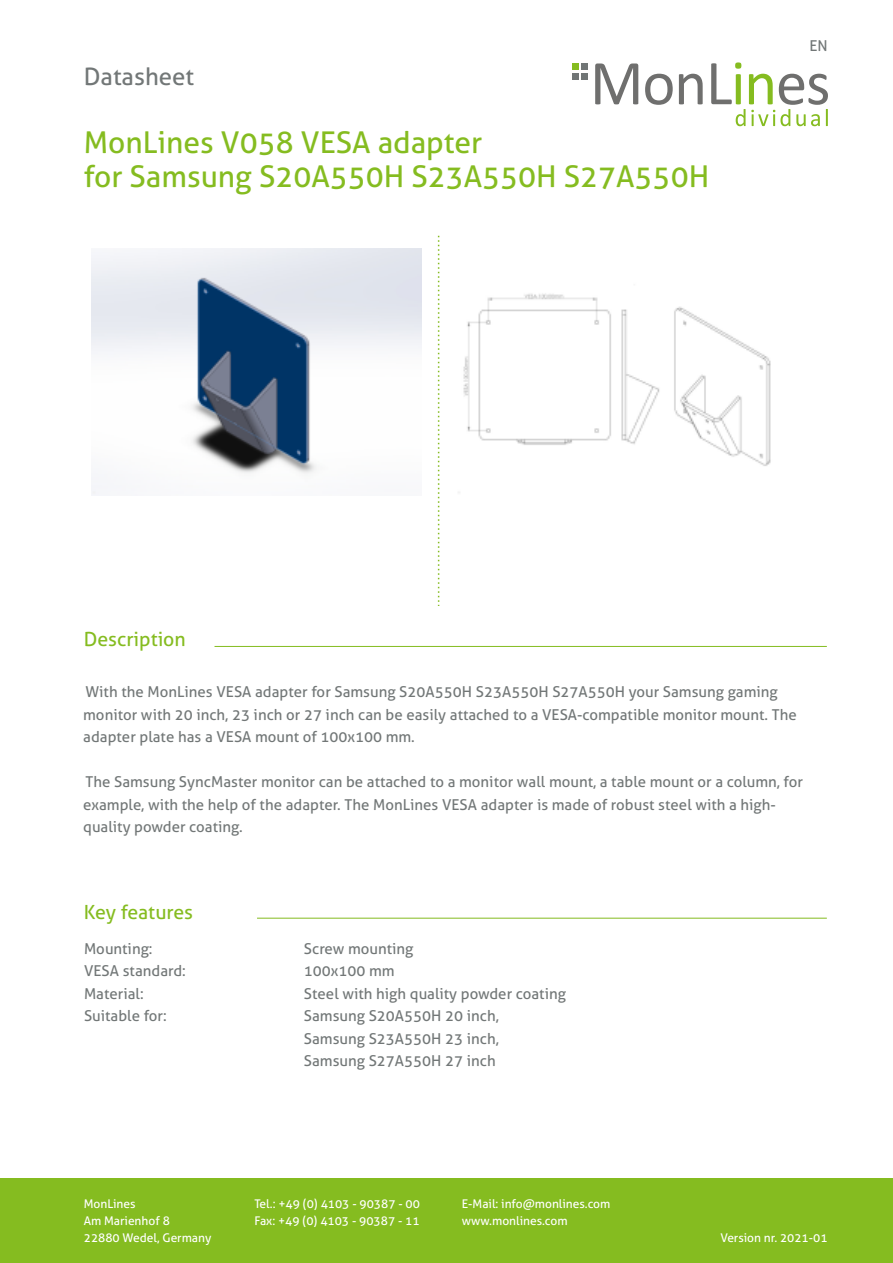
<style>
.page{position:relative;width:893px;height:1263px;background:#fff}
.page>*{position:absolute;margin:0;border:0;box-sizing:border-box;transform-origin:0 0}
.t1{font:30px/34px "Aller";color:#85bc20}
.t2{font:24px "Aller";color:#727777}
.t3{font:19.5px "Aller";color:#85bc20}
.t4{font:15px/22.5px "Aller";color:#727777}
.t5{font:12px "Aller";color:#fff}
</style>
<div class="page">
<div style="left:0;top:1178px;width:893px;height:85px;background:#85bc20"></div>
<svg style="left:595px;top:63px;width:43px;height:41px"></svg>
<svg style="left:645px;top:74px;width:28px;height:31px"></svg>
<svg style="left:679px;top:74px;width:24px;height:30px"></svg>
<svg style="left:711px;top:62px;width:117px;height:64px"></svg>
<svg style="left:573px;top:64px;width:15px;height:6px"></svg>
<div style="left:573px;top:73px;width:6px;height:7px;background:#717676"></div>
<div style="left:582px;top:73px;width:6px;height:7px;background:#717676"></div>
<img style="left:91px;top:248px;width:330px;height:247px">
<svg style="left:438px;top:236px;width:1px;height:370px"></svg>
<hr style="left:215px;top:646px;width:612px;height:1px;background:#85bc20">
<hr style="left:257px;top:918px;width:570px;height:1px;background:#85bc20">
<img style="left:458px;top:293px;width:313px;height:200px">
<h2 class="t2" style="left:84px;top:63px;width:112px">Datasheet</h2>
<h1 class="t1" style="left:84px;top:126px;width:627px">MonLines V058 VESA adapter<br>for Samsung S20A550H S23A550H S27A550H</h1>
<p class="t4" style="left:809px;top:35px;width:20px">EN</p>
<h3 class="t3" style="left:84px;top:628px;width:104px">Description</h3>
<p class="t4" style="left:83px;top:681px;width:715px">With the MonLines VESA adapter for Samsung S20A550H S23A550H S27A550H your Samsung gaming monitor with 20 inch, 23 inch or 27 inch can be easily attached to a VESA-compatible monitor mount. The adapter plate has a VESA mount of 100x100 mm.</p>
<p class="t4" style="left:83px;top:771px;width:721px">The Samsung SyncMaster monitor can be attached to a monitor wall mount, a table mount or a column, for example, with the help of the adapter. The MonLines VESA adapter is made of robust steel with a high&shy;quality powder coating.</p>
<h3 class="t3" style="left:84px;top:900px;width:111px">Key features</h3>
<p class="t4" style="left:84px;top:937px;width:103px">Mounting:<br>VESA standard:<br>Material:<br>Suitable for:</p>
<p class="t4" style="left:304px;top:937px;width:264px">Screw mounting<br>100x100 mm<br>Steel with high quality powder coating<br>Samsung S20A550H 20 inch,<br>Samsung S23A550H 23 inch,<br>Samsung S27A550H 27 inch</p>
<p class="t5" style="left:84px;top:1196px;width:53px">MonLines</p>
<p class="t5" style="left:254px;top:1196px;width:167px">Tel.: +49 (0) 4103 - 90387 - 00</p>
<p class="t5" style="left:462px;top:1196px;width:150px">E-Mail: info@monlines.com</p>
<p class="t5" style="left:84px;top:1213px;width:88px">Am Marienhof 8</p>
<p class="t5" style="left:254px;top:1213px;width:167px">Fax: +49 (0) 4103 - 90387 - 11</p>
<p class="t5" style="left:462px;top:1213px;width:107px">www.monlines.com</p>
<p class="t5" style="left:84px;top:1230px;width:129px">22880 Wedel, Germany</p>
<p class="t5" style="left:721px;top:1230px;width:108px">Version nr. 2021-01</p>
</div>
